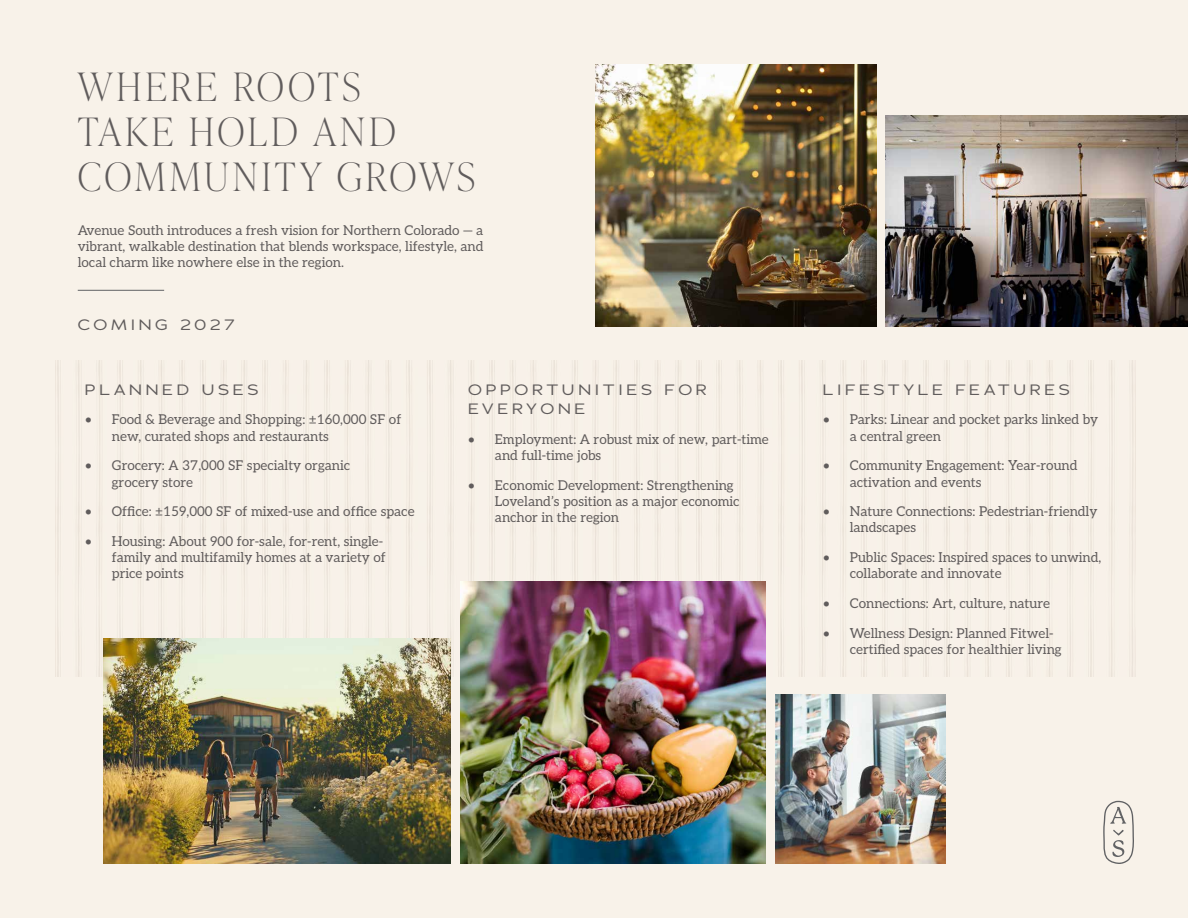
<style>
.page{position:relative;width:1188px;height:918px;background:#f8f2e9}
.page>*{position:absolute;margin:0;border:0;box-sizing:border-box;transform-origin:0 0}
.t1{font:100 39px/45px "Ivy Presto Display";letter-spacing:.1em;color:#605c5c}
.t2{font:15px/19.5px "Adrianna Extended";letter-spacing:.235em;color:#605c5c}
.t3{font:13.5px/16.2px "Aleo";color:#605c5c}
</style>
<div class="page">
<svg style="left:1103px;top:801px;width:31px;height:63px"></svg>
<hr style="left:78px;top:290px;width:86px;height:1px;background:#616264">
<img style="left:57px;top:361px;width:1076px;height:315px">
<img style="left:886px;top:116px;width:302px;height:211px">
<img style="left:461px;top:581px;width:304px;height:283px">
<img style="left:596px;top:65px;width:280px;height:262px">
<img style="left:104px;top:639px;width:347px;height:225px">
<img style="left:775px;top:695px;width:170px;height:169px">
<h1 class="t1" style="left:78px;top:63px;width:399px">WHERE ROOTS<br>TAKE HOLD AND<br>COMMUNITY GROWS</h1>
<p class="t3" style="left:78px;top:221px;width:407px;text-align:justify">Avenue South introduces a fresh vision for Northern Colorado — a vibrant, walkable destination that blends workspace, lifestyle, and local charm like nowhere else in the region.</p>
<p class="t2" style="left:78px;top:315px;width:159px">COMING 2027</p>
<p class="t2" style="left:85px;top:380px;width:175px">PLANNED USES</p>
<p class="t3" style="left:112px;top:411px;width:291px;text-indent:-27px">• Food &amp; Beverage and Shopping: ±160,000 SF of new, curated shops and restaurants</p>
<p class="t3" style="left:112px;top:457px;width:240px;text-indent:-27px">• Grocery: A 37,000 SF specialty organic grocery store</p>
<p class="t3" style="left:85px;top:503px;width:331px">• Office: ±159,000 SF of mixed-use and office space</p>
<p class="t3" style="left:112px;top:532px;width:276px;text-indent:-27px">• Housing: About 900 for-sale, for-rent, single&shy;family and multifamily homes at a variety of price points</p>
<p class="t2" style="left:468px;top:380px;width:241px">OPPORTUNITIES FOR<br>EVERYONE</p>
<p class="t3" style="left:495px;top:430px;width:275px;text-indent:-27px">• Employment: A robust mix of new, part-time and full-time jobs</p>
<p class="t3" style="left:495px;top:476px;width:246px;text-indent:-27px">• Economic Development: Strengthening<br>Loveland’s position as a major economic anchor in the region</p>
<p class="t2" style="left:823px;top:380px;width:249px">LIFESTYLE FEATURES</p>
<p class="t3" style="left:850px;top:411px;width:250px;text-indent:-27px">• Parks: Linear and pocket parks linked by a central green</p>
<p class="t3" style="left:850px;top:457px;width:229px;text-indent:-27px">• Community Engagement: Year-round activation and events</p>
<p class="t3" style="left:850px;top:503px;width:249px;text-indent:-27px">• Nature Connections: Pedestrian-friendly landscapes</p>
<p class="t3" style="left:850px;top:549px;width:253px;text-indent:-27px">• Public Spaces: Inspired spaces to unwind, collaborate and innovate</p>
<p class="t3" style="left:823px;top:595px;width:229px">• Connections: Art, culture, nature</p>
<p class="t3" style="left:850px;top:624px;width:213px;text-indent:-27px">• Wellness Design: Planned Fitwel&shy;certified spaces for healthier living</p>
</div>
